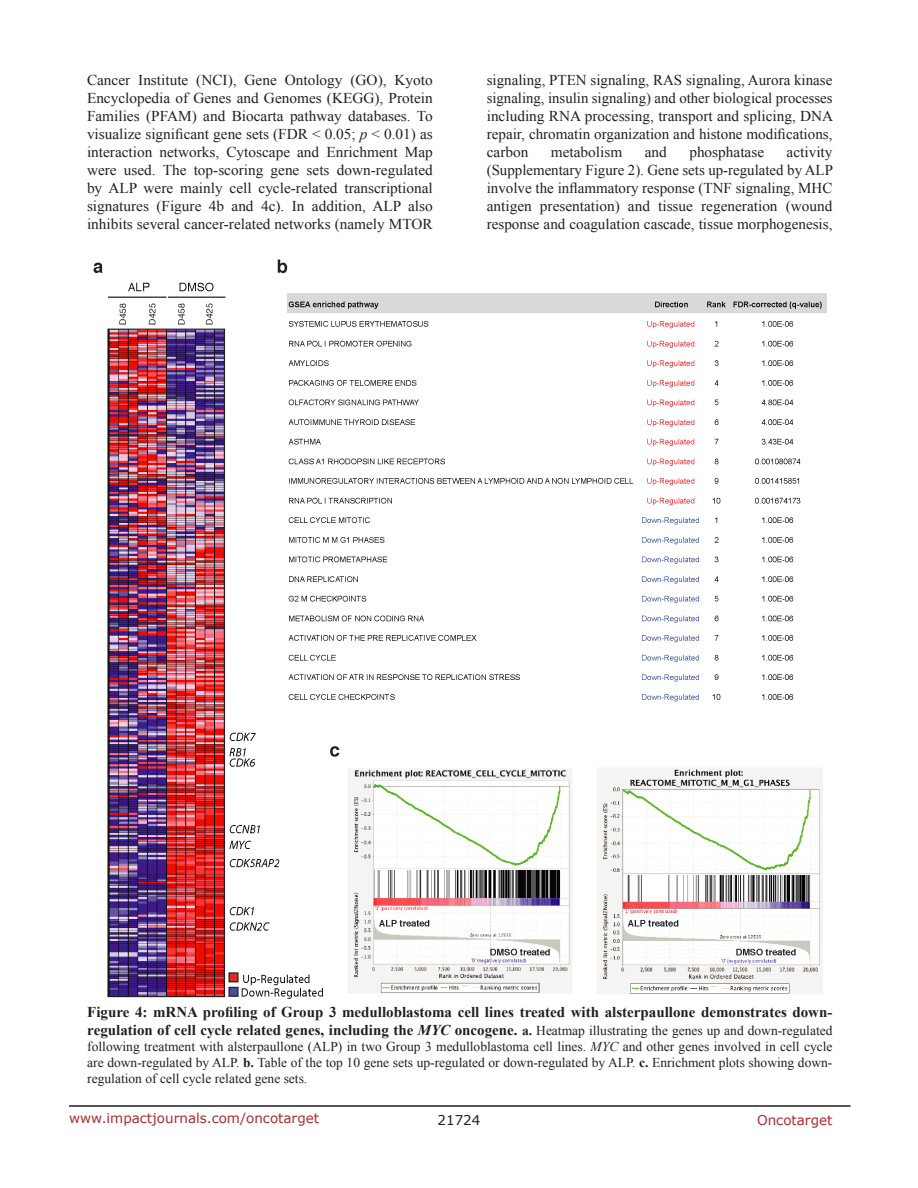
<style>
.page{position:relative;width:918px;height:1188px;background:#fff}
.page>*{position:absolute;margin:0;border:0;box-sizing:border-box;transform-origin:0 0}
.BodyText{font:15px/18px "Times New Roman";color:#221f22;text-align:justify}
.FigureText{font:700 15px/18px "Times New Roman";color:#221f22}
.FigureText-2{font:13.5px/16.2px "Times New Roman";color:#221f22;text-align:justify}
.t1{font:13.5px "Verdana";color:#ac2b31}
.t2{font:13.5px "Verdana";color:#221f22}
.s1{font-style:italic}
.s2{font-size:13.5px}
.s3{font-weight:400;font-size:13.5px}
.s4{font-weight:700}
</style>
<div class="page">
<hr style="left:69px;top:1105px;width:781px;height:2px;background:#231f20">
<img style="left:93px;top:259px;width:734px;height:740px">
<p class="BodyText" style="left:87px;top:71px;width:347px">Cancer Institute (NCI), Gene Ontology (GO), Kyoto Encyclopedia of Genes and Genomes (KEGG), Protein Families (PFAM) and Biocarta pathway databases. To visualize significant gene sets (FDR &lt; 0.05; <span class="s1">p</span> &lt; 0.01) as interaction networks, Cytoscape and Enrichment Map were used. The top-scoring gene sets down-regulated by ALP were mainly cell cycle-related transcriptional signatures (Figure 4b and 4c). In addition, ALP also inhibits several cancer-related networks (namely MTOR</p>
<p class="BodyText" style="left:487px;top:71px;width:348px">signaling, PTEN signaling, RAS signaling, Aurora kinase signaling, insulin signaling) and other biological processes including RNA processing, transport and splicing, DNA repair, chromatin organization and histone modifications, carbon</p>
<p class="BodyText" style="left:487px;top:143px;width:348px;text-indent:300px">activity (Supplementary Figure 2). Gene sets up-regulated by ALP involve the inflammatory response (TNF signaling, MHC antigen presentation) and tissue regeneration (wound response and coagulation cascade, tissue morphogenesis,</p>
<p class="BodyText" style="left:551px;top:143px;width:73px">metabolism</p>
<p class="BodyText" style="left:645px;top:143px;width:24px">and</p>
<p class="BodyText" style="left:689px;top:143px;width:76px">phosphatase</p>
<p class="FigureText" style="left:87px;top:1002px;width:747px">Figure 4: mRNA profiling of Group 3 medulloblastoma cell lines treated with alsterpaullone demonstrates down&shy;regulation of cell cycle related genes, including the <span class="s1">MYC</span> oncogene. <span class="s2">a.</span> <span class="s3">Heatmap illustrating the genes up and down-regulated</span></p>
<p class="FigureText-2" style="left:87px;top:1038px;width:747px">following treatment with alsterpaullone (ALP) in two Group 3 medulloblastoma cell lines. <span class="s1">MYC</span> and other genes involved in cell cycle are down-regulated by ALP. <span class="s4">b.</span> Table of the top 10 gene sets up-regulated or down-regulated by ALP. <span class="s4">c.</span> Enrichment plots showing down&shy;regulation of cell cycle related gene sets.</p>
<p class="t1" style="left:69px;top:1109px;width:252px">www.impactjournals.com/oncotarget</p>
<p class="t2" style="left:438px;top:1111px;width:44px">21724</p>
<p class="t1" style="left:757px;top:1111px;width:77px">Oncotarget</p>
</div>
